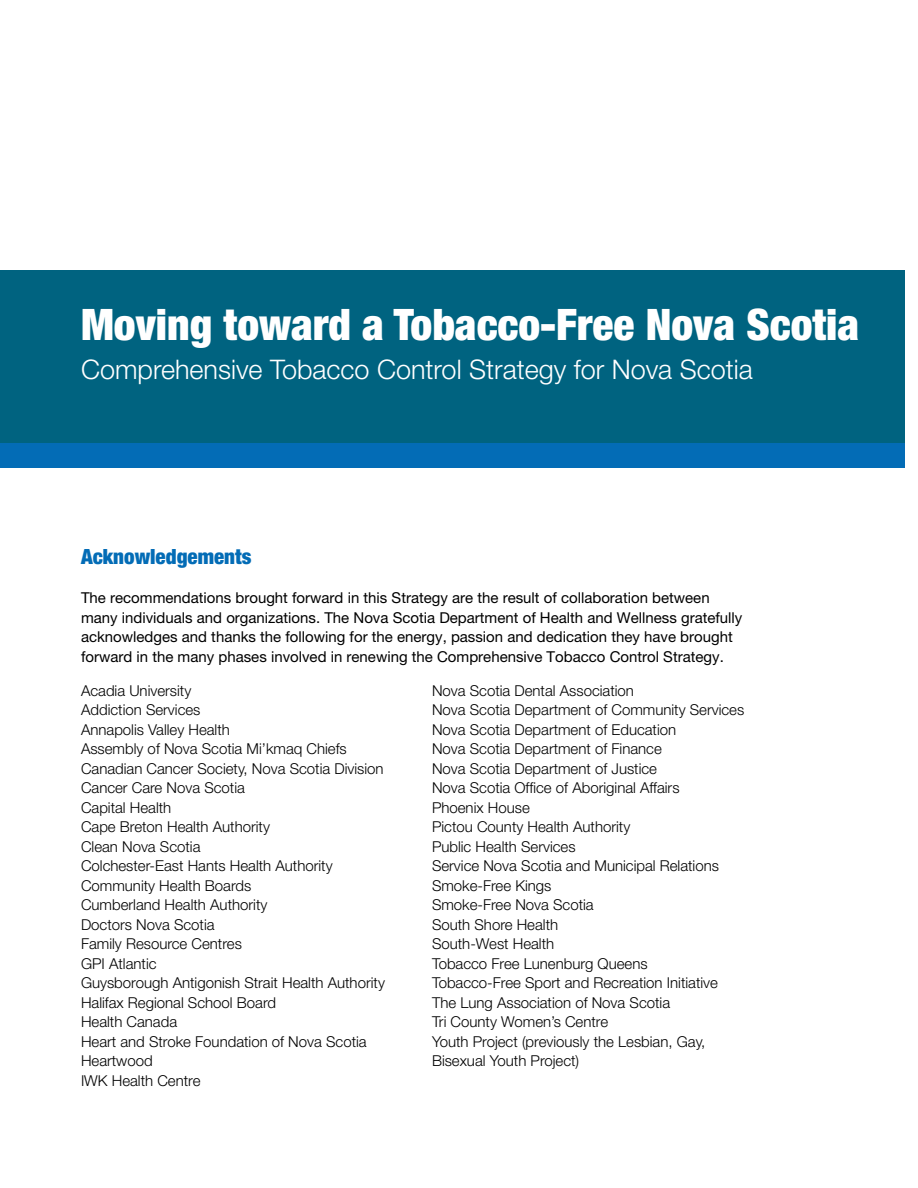
<style>
.page{position:relative;width:918px;height:1188px;background:#fff}
.page>*{position:absolute;margin:0;border:0;box-sizing:border-box;transform-origin:0 0}
.t1{font:900 condensed 43.5px "Helvetica Neue LT Pro";color:#fff}
.t2{font:300 27px "Helvetica Neue LT Pro";color:#fff}
.t3{font:900 condensed 21px "Helvetica Neue LT Pro";color:#036cb6}
.t4{font:300 15px/19.5px "Helvetica Neue LT Pro";color:#000}
.t5{font:15px/19.5px "Helvetica Neue LT Pro";color:#000}
</style>
<div class="page">
<div style="left:0;top:296px;width:904px;height:172px;background:#036cb6"></div>
<div style="left:0;top:270px;width:904px;height:173px;background:#006380"></div>
<h1 class="t1" style="left:81px;top:297px;width:780px">Moving toward a Tobacco-Free Nova Scotia</h1>
<h2 class="t2" style="left:81px;top:353px;width:673px">Comprehensive Tobacco Control Strategy for Nova Scotia</h2>
<h3 class="t3" style="left:81px;top:544px;width:172px">Acknowledgements</h3>
<p class="t5" style="left:81px;top:588px;width:663px">The recommendations brought forward in this Strategy are the result of collaboration between many individuals and organizations. The Nova Scotia Department of Health and Wellness gratefully acknowledges and thanks the following for the energy, passion and dedication they have brought forward in the many phases involved in renewing the Comprehensive Tobacco Control Strategy.</p>
<p class="t4" style="left:81px;top:680px;width:305px">Acadia University<br>Addiction Services<br>Annapolis Valley Health<br>Assembly of Nova Scotia Mi’kmaq Chiefs<br>Canadian Cancer Society, Nova Scotia Division<br>Cancer Care Nova Scotia<br>Capital Health<br>Cape Breton Health Authority<br>Clean Nova Scotia<br>Colchester-East Hants Health Authority<br>Community Health Boards<br>Cumberland Health Authority<br>Doctors Nova Scotia<br>Family Resource Centres<br>GPI Atlantic<br>Guysborough Antigonish Strait Health Authority<br>Halifax Regional School Board<br>Health Canada<br>Heart and Stroke Foundation of Nova Scotia<br>Heartwood<br>IWK Health Centre</p>
<p class="t4" style="left:432px;top:680px;width:314px">Nova Scotia Dental Association<br>Nova Scotia Department of Community Services<br>Nova Scotia Department of Education<br>Nova Scotia Department of Finance<br>Nova Scotia Department of Justice<br>Nova Scotia Office of Aboriginal Affairs<br>Phoenix House<br>Pictou County Health Authority<br>Public Health Services<br>Service Nova Scotia and Municipal Relations<br>Smoke-Free Kings<br>Smoke-Free Nova Scotia<br>South Shore Health<br>South-West Health<br>Tobacco Free Lunenburg Queens<br>Tobacco-Free Sport and Recreation Initiative<br>The Lung Association of Nova Scotia<br>Tri County Women’s Centre<br>Youth Project (previously the Lesbian, Gay,<br>Bisexual Youth Project)</p>
</div>
